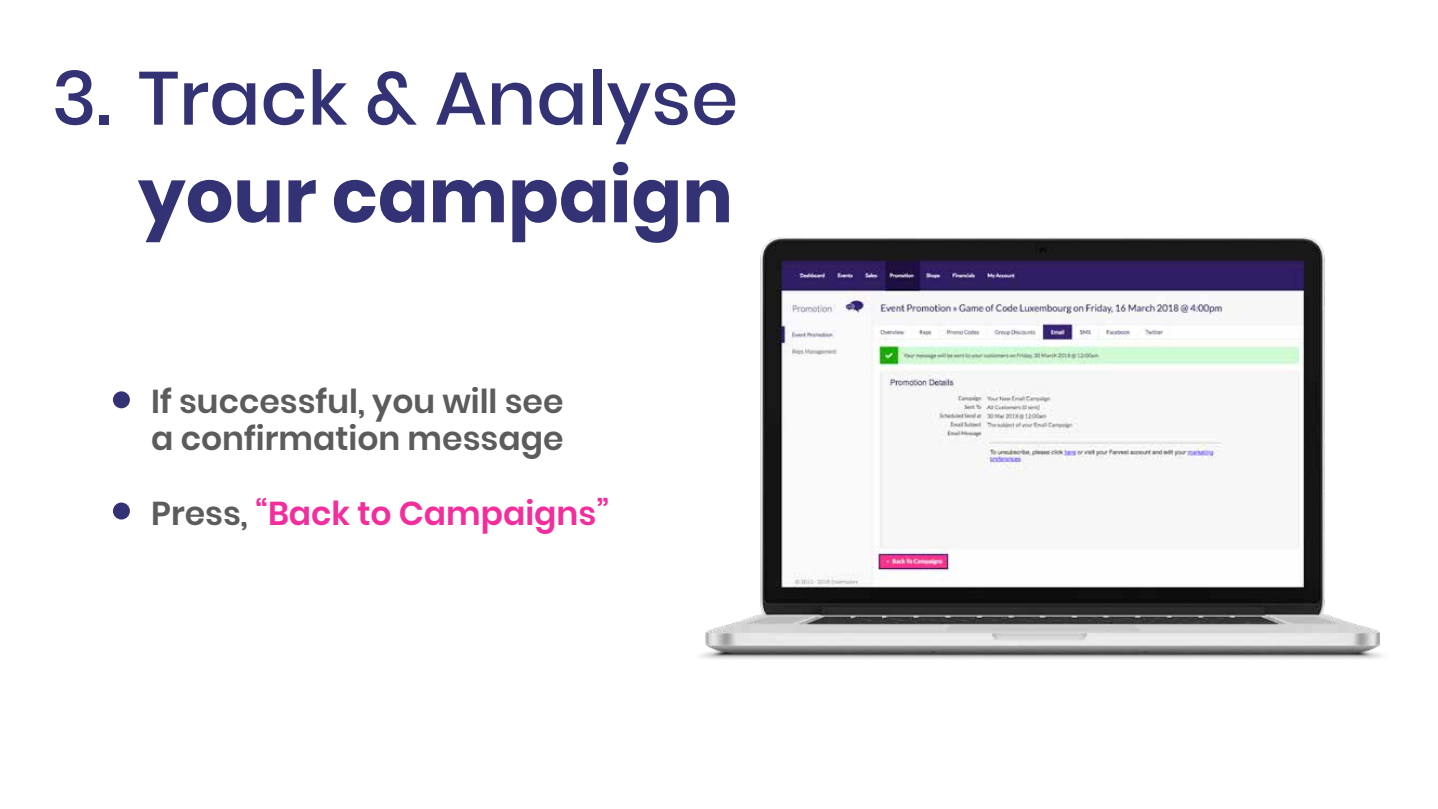
<style>
.page{position:relative;width:1438px;height:809px;background:#fff}
.page>*{position:absolute;margin:0;border:0;box-sizing:border-box;transform-origin:0 0}
.t1{font:500 75px "Poppins";color:#333274}
.t2{font:700 75px "Poppins";color:#333274}
.t3{font:600 33px/37.5px "Poppins";color:#5c5c5c}
.t4{font:600 33px "Poppins";color:#f22e9d}
.s1{color:#5c5c5c}
</style>
<div class="page">
<div style="left:113px;top:391px;width:17px;height:17px;background:#333274;border-radius:50%"></div>
<div style="left:113px;top:502px;width:17px;height:17px;background:#333274;border-radius:50%"></div>
<img style="left:700px;top:237px;width:682px;height:422px">
<h1 class="t1" style="left:52px;top:55px;width:688px">3. Track &amp; Analyse</h1>
<h1 class="t2" style="left:138px;top:152px;width:596px">your campaign</h1>
<p class="t3" style="left:151px;top:382px;width:414px">If successful, you will see a confirmation message</p>
<p class="t4" style="left:151px;top:494px;width:459px"><span class="s1">Press,</span> “Back to Campaigns”</p>
</div>
